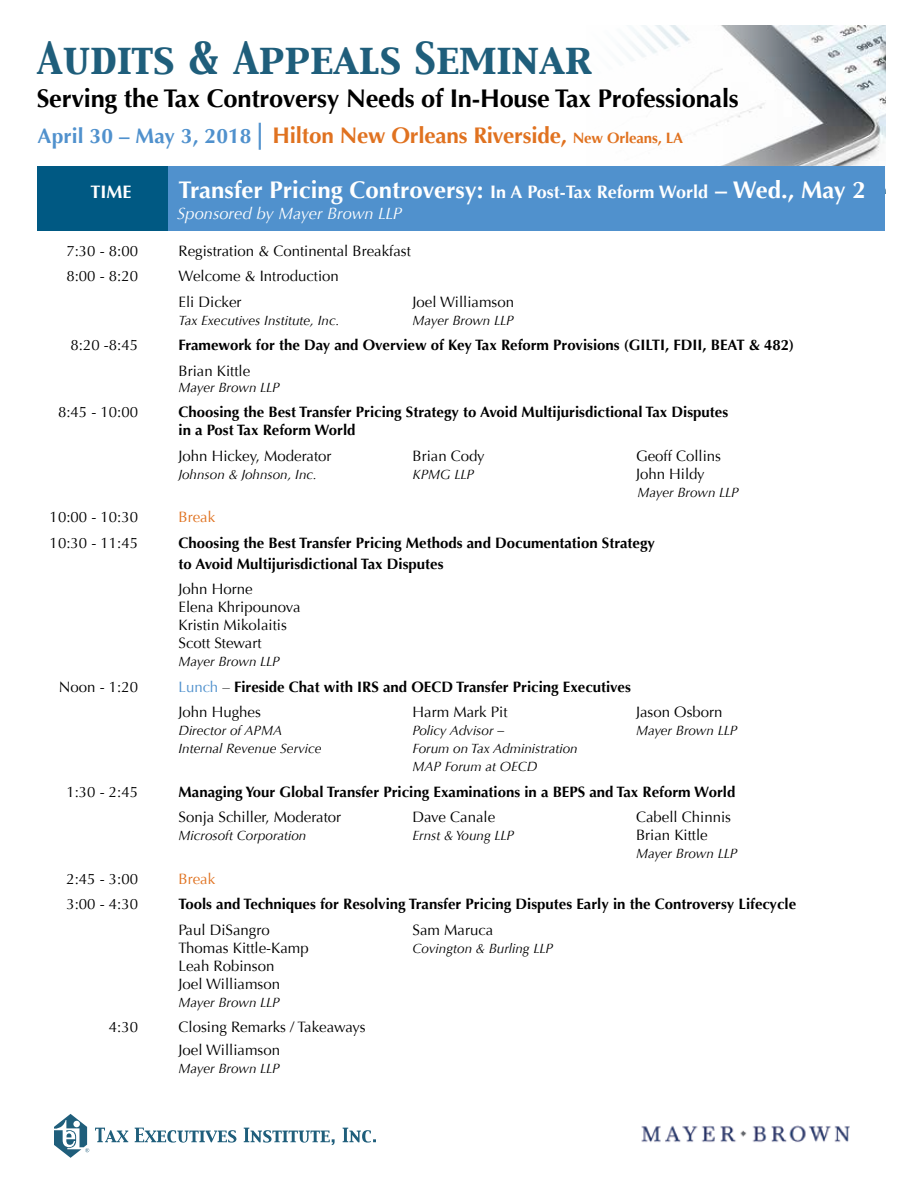
<style>
.page{position:relative;width:918px;height:1188px;background:#fff}
.page>*{position:absolute;margin:0;border:0;box-sizing:border-box;transform-origin:0 0}
.t1{font:39px "Capitals";color:#1f5e7b}
.t2{font:700 25.5px "Optima";letter-spacing:-.01em;color:#000}
.t3{font:700 24px "Optima";color:#fff}
.t4{font:700 22.5px "Optima";letter-spacing:-.01em;color:#e07220}
.t5{font:700 18px "Optima";color:#fff}
.t6{font:italic 16.5px "Optima";color:#fff}
.t7{font:700 15px/18px "Optima";color:#000}
.t8{font:15px/18px "Optima";color:#000}
.t9{font:15px "Optima";color:#e07220}
.t10{font:italic 13.5px/18px "Optima";color:#000}
.s1{font-size:21px;color:#5091cd}
.s2{font-size:27px;color:#5091cd}
.s3{font-size:15px}
.s4{font-size:18px}
.s5{font-weight:400;color:#5091cd}
.s6{font-weight:400}
</style>
<div class="page">
<svg style="left:561px;top:26px;width:324px;height:141px"></svg>
<svg style="left:54px;top:1114px;width:35px;height:44px"></svg>
<svg style="left:95px;top:1128px;width:281px;height:17px"></svg>
<img style="left:641px;top:1125px;width:209px;height:18px">
<div style="left:159px;top:167px;width:726px;height:64px;background:#5091cd"></div>
<div style="left:37px;top:167px;width:130px;height:64px;background:#005983"></div>
<h1 class="t1" style="left:37px;top:32px;width:557px">Audits &amp; Appeals Seminar</h1>
<h2 class="t2" style="left:37px;top:83px;width:704px">Serving the Tax Controversy Needs of In-House Tax Professionals</h2>
<h3 class="t4" style="left:38px;top:122px;width:647px"><span class="s1">April 30 – May 3, 2018</span><span class="s2">|</span> Hilton New Orleans Riverside, <span class="s3">New Orleans, LA</span></h3>
<p class="t5" style="left:91px;top:181px;width:43px">TIME</p>
<h3 class="t3" style="left:178px;top:175px;width:689px">Transfer Pricing Controversy: <span class="s4">In A Post-Tax Reform World</span> – Wed., May 2</h3>
<p class="t6" style="left:177px;top:203px;width:227px">Sponsored by Mayer Brown LLP</p>
<p class="t8" style="left:66px;top:242px;width:73px">7:30 - 8:00</p>
<p class="t8" style="left:179px;top:242px;width:234px">Registration &amp; Continental Breakfast</p>
<p class="t8" style="left:66px;top:267px;width:73px">8:00 - 8:20</p>
<p class="t8" style="left:179px;top:264px;width:162px;line-height:25.5px">Welcome &amp; Introduction<br>Eli Dicker</p>
<p class="t8" style="left:413px;top:293px;width:103px">Joel Williamson</p>
<p class="t10" style="left:179px;top:311px;width:163px">Tax Executives Institute, Inc.</p>
<p class="t10" style="left:413px;top:311px;width:103px">Mayer Brown LLP</p>
<p class="t8" style="left:71px;top:336px;width:69px">8:20 -8:45</p>
<p class="t7" style="left:179px;top:336px;width:617px">Framework for the Day and Overview of Key Tax Reform Provisions (GILTI, FDII, BEAT &amp; 482)</p>
<p class="t8" style="left:179px;top:362px;width:73px">Brian Kittle</p>
<p class="t10" style="left:179px;top:378px;width:103px">Mayer Brown LLP</p>
<p class="t8" style="left:58px;top:403px;width:82px">8:45 - 10:00</p>
<p class="t7" style="left:179px;top:403px;width:551px">Choosing the Best Transfer Pricing Strategy to Avoid Multijurisdictional Tax Disputes in a Post Tax Reform World</p>
<p class="t8" style="left:179px;top:447px;width:155px">John Hickey, Moderator</p>
<p class="t8" style="left:413px;top:447px;width:74px">Brian Cody</p>
<p class="t8" style="left:636px;top:447px;width:87px">Geoff Collins</p>
<p class="t10" style="left:179px;top:465px;width:140px">Johnson &amp; Johnson, Inc.</p>
<p class="t10" style="left:413px;top:465px;width:63px">KPMG LLP</p>
<p class="t8" style="left:636px;top:465px;width:70px">John Hildy</p>
<p class="t10" style="left:638px;top:483px;width:103px">Mayer Brown LLP</p>
<p class="t8" style="left:50px;top:508px;width:90px">10:00 - 10:30</p>
<p class="t9" style="left:179px;top:509px;width:38px">Break</p>
<p class="t8" style="left:50px;top:534px;width:90px">10:30 - 11:45</p>
<p class="t7" style="left:179px;top:532px;width:478px;line-height:21px">Choosing the Best Transfer Pricing Methods and Documentation Strategy to Avoid Multijurisdictional Tax Disputes</p>
<p class="t8" style="left:179px;top:580px;width:124px">John Horne<br>Elena Khripounova<br>Kristin Mikolaitis<br>Scott Stewart</p>
<p class="t10" style="left:179px;top:653px;width:103px">Mayer Brown LLP</p>
<p class="t8" style="left:59px;top:678px;width:81px">Noon - 1:20</p>
<p class="t7" style="left:179px;top:674px;width:454px;line-height:25.5px"><span class="s5">Lunch</span> <span class="s6">–</span> Fireside Chat with IRS and OECD Transfer Pricing Executives<br><span class="s6">John Hughes</span></p>
<p class="t8" style="left:413px;top:703px;width:97px">Harm Mark Pit</p>
<p class="t8" style="left:636px;top:703px;width:88px">Jason Osborn</p>
<p class="t10" style="left:179px;top:722px;width:105px">Director of APMA</p>
<p class="t10" style="left:413px;top:722px;width:93px">Policy Advisor –</p>
<p class="t10" style="left:636px;top:722px;width:103px">Mayer Brown LLP</p>
<p class="t10" style="left:179px;top:740px;width:145px">Internal Revenue Service</p>
<p class="t10" style="left:413px;top:740px;width:167px">Forum on Tax Administration<br>MAP Forum at OECD</p>
<p class="t8" style="left:66px;top:783px;width:73px">1:30 - 2:45</p>
<p class="t7" style="left:179px;top:783px;width:558px">Managing Your Global Transfer Pricing Examinations in a BEPS and Tax Reform World</p>
<p class="t8" style="left:179px;top:808px;width:164px">Sonja Schiller, Moderator</p>
<p class="t8" style="left:413px;top:808px;width:84px">Dave Canale</p>
<p class="t8" style="left:636px;top:808px;width:97px">Cabell Chinnis</p>
<p class="t10" style="left:179px;top:827px;width:129px">Microsoft Corporation</p>
<p class="t10" style="left:413px;top:827px;width:103px">Ernst &amp; Young LLP</p>
<p class="t8" style="left:636px;top:826px;width:73px">Brian Kittle</p>
<p class="t10" style="left:636px;top:845px;width:103px">Mayer Brown LLP</p>
<p class="t8" style="left:66px;top:870px;width:73px">2:45 - 3:00</p>
<p class="t9" style="left:179px;top:870px;width:38px">Break</p>
<p class="t8" style="left:66px;top:895px;width:73px">3:00 - 4:30</p>
<p class="t7" style="left:179px;top:895px;width:619px">Tools and Techniques for Resolving Transfer Pricing Disputes Early in the Controversy Lifecycle</p>
<p class="t8" style="left:179px;top:921px;width:93px">Paul DiSangro</p>
<p class="t8" style="left:413px;top:921px;width:82px">Sam Maruca</p>
<p class="t8" style="left:179px;top:939px;width:132px">Thomas Kittle-Kamp</p>
<p class="t10" style="left:413px;top:939px;width:142px">Covington &amp; Burling LLP</p>
<p class="t8" style="left:179px;top:957px;width:103px">Leah Robinson<br>Joel Williamson</p>
<p class="t10" style="left:179px;top:993px;width:103px">Mayer Brown LLP</p>
<p class="t8" style="left:109px;top:1018px;width:31px">4:30</p>
<p class="t8" style="left:179px;top:1016px;width:189px;line-height:22.5px">Closing Remarks / Takeaways<br>Joel Williamson</p>
<p class="t10" style="left:179px;top:1059px;width:103px">Mayer Brown LLP</p>
</div>
